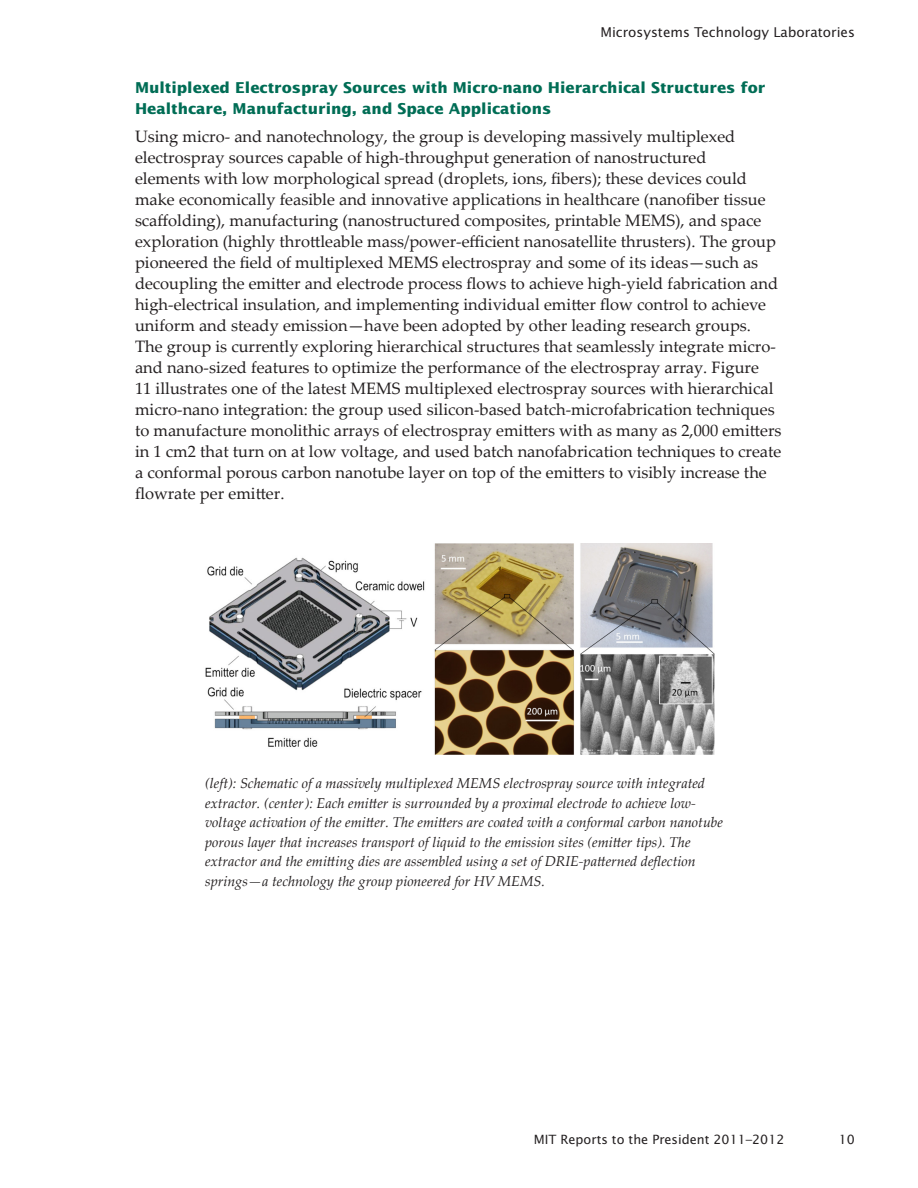
<style>
.page{position:relative;width:918px;height:1188px;background:#fff}
.page>*{position:absolute;margin:0;border:0;box-sizing:border-box;transform-origin:0 0}
.t1{font:16.5px/21px "Palatino Linotype";color:#231f20}
.Heading_3{font:700 15px/21px "Lucida Sans Std";color:#006d55}
.t2{font:italic 14.25px/19.5px "Palatino Linotype";color:#231f20}
.t3{font:13.5px "Lucida Sans Std";color:#231f20}
.t4{font:12.75px "Lucida Sans Std";color:#231f20}
</style>
<div class="page">
<img style="left:205px;top:544px;width:510px;height:210px">
<p class="t3" style="left:600px;top:25px;width:256px">Microsystems Technology Laboratories</p>
<p class="Heading_3" style="left:135px;top:77px;width:632px">Multiplexed Electrospray Sources with Micro-nano Hierarchical Structures for<br>Healthcare, Manufacturing, and Space Applications</p>
<p class="t1" style="left:135px;top:125px;width:648px">Using micro- and nanotechnology, the group is developing massively multiplexed electrospray sources capable of high-throughput generation of nanostructured<br>elements with low morphological spread (droplets, ions, fibers); these devices could make economically feasible and innovative applications in healthcare (nanofiber tissue scaffolding), manufacturing (nanostructured composites, printable MEMS), and space exploration (highly throttleable mass/power-efficient nanosatellite thrusters). The group pioneered the field of multiplexed MEMS electrospray and some of its ideas—such as decoupling the emitter and electrode process flows to achieve high-yield fabrication and high-electrical insulation, and implementing individual emitter flow control to achieve uniform and steady emission—have been adopted by other leading research groups.<br>The group is currently exploring hierarchical structures that seamlessly integrate micro&shy;and nano-sized features to optimize the performance of the electrospray array. Figure<br>11 illustrates one of the latest MEMS multiplexed electrospray sources with hierarchical micro-nano integration: the group used silicon-based batch-microfabrication techniques to manufacture monolithic arrays of electrospray emitters with as many as 2,000 emitters in 1 cm2 that turn on at low voltage, and used batch nanofabrication techniques to create a conformal porous carbon nanotube layer on top of the emitters to visibly increase the flowrate per emitter.</p>
<p class="t2" style="left:205px;top:773px;width:519px">(left): Schematic of a massively multiplexed MEMS electrospray source with integrated extractor. (center): Each emitter is surrounded by a proximal electrode to achieve low&shy;voltage activation of the emitter. The emitters are coated with a conformal carbon nanotube porous layer that increases transport of liquid to the emission sites (emitter tips). The extractor and the emitting dies are assembled using a set of DRIE-patterned deflection springs—a technology the group pioneered for HV MEMS.</p>
<p class="t4" style="left:534px;top:1132px;width:252px">MIT Reports to the President 2011–2012</p>
<p class="t4" style="left:839px;top:1132px;width:18px">10</p>
</div>
